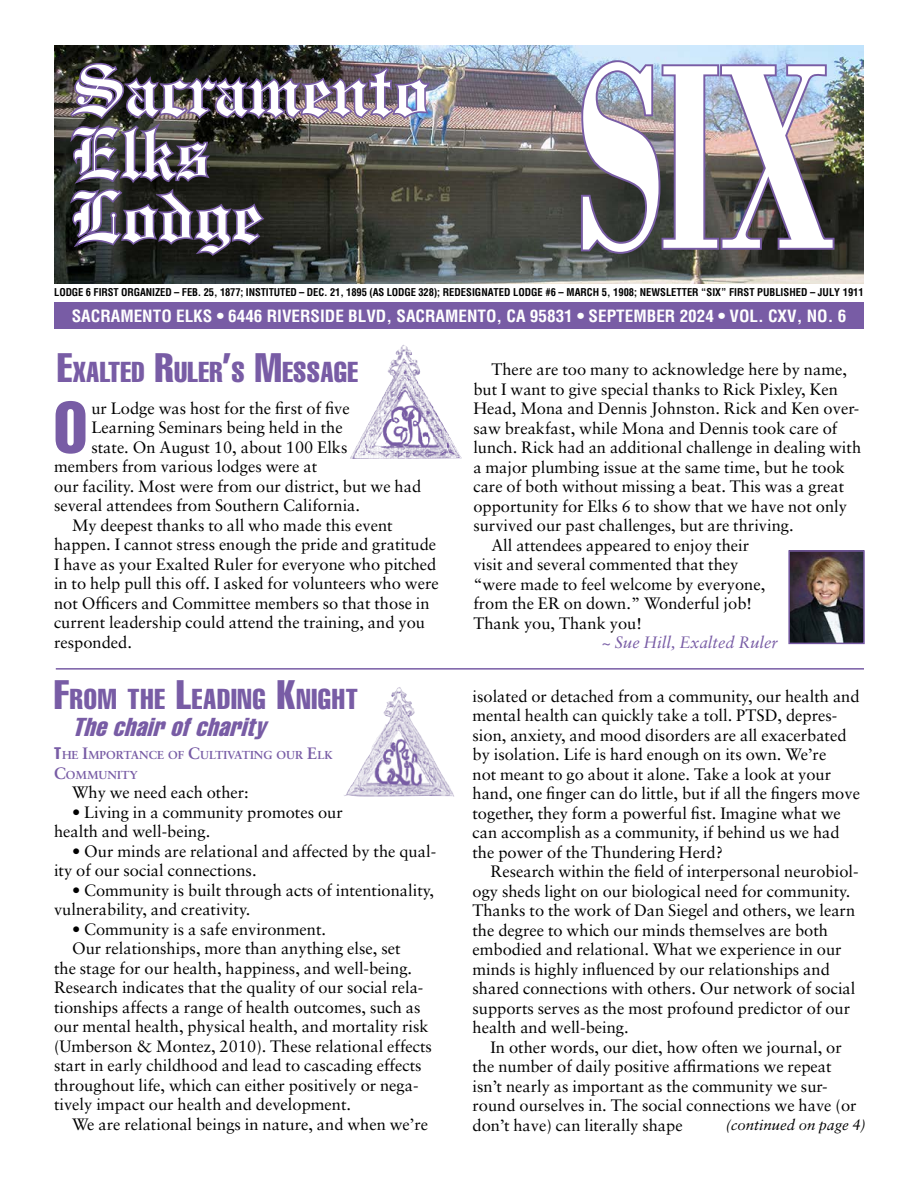
<style>
.page{position:relative;width:918px;height:1188px;background:#fff}
.page>*{position:absolute;margin:0;border:0;box-sizing:border-box;transform-origin:0 0}
.t1{font:700 271.8px "Bodoni";color:#fff;scale:.61 1}
.t2{font:72px/63px "Engravers Old English BT";color:#fff;scale:1.12 1}
.body_11_13_w_drop{font:extra-condensed 71.25px "Helvetica";color:#785ca5}
.head_21{font:extra-condensed 28.35px "Helvetica";letter-spacing:.03em;color:#785ca5}
.head_21-2{font:italic extra-condensed 25.5px "Helvetica";color:#785ca5}
.body_11_13{font:16.5px/19.5px "Sabon";color:#000}
.body_11_13_w_drop-2{font:16.5px "Sabon";color:#000}
.t3{font:700 condensed 16.5px "Helvetica";color:#fff;scale:1.04 1}
.body_11_13-2{font:italic 16.5px "Sabon";color:#785ca5}
.body_11_12_no_indent{font:italic 15px "Sabon";color:#000}
.body_11_13_w_drop-3{font:700 11.55px/19.5px "Sabon";color:#785ca5}
.t4{font:700 condensed 10.5px "Helvetica";color:#000}
.s1{font-size:40.5px}
.s2{font-family:"Helvetica";font-weight:400;font-stretch:extra-condensed;font-size:16.5px}
.s3{font-size:16.5px}
</style>
<div class="page">
<img style="left:54px;top:45px;width:810px;height:238px">
<img style="left:579px;top:58px;width:257px;height:198px">
<div style="left:54px;top:302px;width:810px;height:27px;background:#785ca5"></div>
<img style="left:64px;top:61px;width:369px;height:197px">
<img style="left:344px;top:687px;width:110px;height:110px">
<img style="left:350px;top:345px;width:112px;height:114px">
<hr style="left:56px;top:668px;width:808px;height:2px;background:#785ca5">
<img style="left:791px;top:553px;width:71px;height:88px">
<div style="left:788px;top:550px;width:77px;height:94px;border:2px solid #785ca5"></div>
<p class="t2" style="left:71px;top:59px;width:322px">Sacramento<br>Elks<br>Lodge</p>
<p class="t1" style="left:575px;top:-12px;width:424px">SIX</p>
<p class="t4" style="left:54px;top:286px;width:811px">LODGE 6 FIRST ORGANIZED – FEB. 25, 1877; INSTITUTED – DEC. 21, 1895 (AS LODGE 328); REDESIGNATED LODGE #6 – MARCH 5, 1908; NEWSLETTER “SIX” FIRST PUBLISHED – JULY 1911</p>
<p class="t3" style="left:72px;top:306px;width:746px">SACRAMENTO ELKS • 6446 RIVERSIDE BLVD, SACRAMENTO, CA 95831 • SEPTEMBER 2024 • VOL. CXV, NO. 6</p>
<p class="head_21" style="left:57px;top:354px;width:302px"><span class="s1">E</span>XALTED <span class="s1">R</span>ULER<span class="s1">’</span>S <span class="s1">M</span>ESSAGE</p>
<p class="body_11_13_w_drop" style="left:54px;top:382px;width:35px">O</p>
<p class="body_11_13_w_drop-2" style="left:91px;top:398px;width:260px">ur Lodge was host for the first of five</p>
<p class="body_11_13_w_drop-2" style="left:91px;top:418px;width:253px">Learning Seminars being held in the</p>
<p class="body_11_13_w_drop-2" style="left:91px;top:437px;width:258px">state. On August 10, about 100 Elks</p>
<p class="body_11_13_w_drop-2" style="left:54px;top:457px;width:265px">members from various lodges were at</p>
<p class="body_11_13_w_drop-2" style="left:54px;top:476px;width:369px">our facility. Most were from our district, but we had</p>
<p class="body_11_13_w_drop-2" style="left:54px;top:496px;width:308px">several attendees from Southern California.</p>
<p class="body_11_13" style="left:54px;top:515px;width:386px;text-indent:18px">My deepest thanks to all who made this event happen. I cannot stress enough the pride and gratitude I have as your Exalted Ruler for everyone who pitched in to help pull this off. I asked for volunteers who were not Officers and Committee members so that those in current leadership could attend the training, and you responded.</p>
<p class="head_21" style="left:54px;top:681px;width:305px"><span class="s1">F</span>ROM THE <span class="s1">L</span>EADING <span class="s1">K</span>NIGHT</p>
<p class="head_21-2" style="left:72px;top:711px;width:203px">Thechairofcharity</p>
<p class="body_11_13_w_drop-3" style="left:54px;top:745px;width:280px"><span class="s2">T</span>HE <span class="s3">I</span>MPORTANCE OF <span class="s3">C</span>ULTIVATING OUR <span class="s3">E</span>LK<br><span class="s3">C</span>OMMUNITY</p>
<p class="body_11_13" style="left:72px;top:782px;width:178px">Why we need each other:</p>
<p class="body_11_13" style="left:54px;top:802px;width:290px;text-indent:18px">• Living in a community promotes our health and well-being.</p>
<p class="body_11_13" style="left:54px;top:841px;width:384px;text-indent:18px">• Our minds are relational and affected by the qual&shy;ity of our social connections.</p>
<p class="body_11_13" style="left:54px;top:880px;width:382px;text-indent:18px">• Community is built through acts of intentionality, vulnerability, and creativity.</p>
<p class="body_11_13" style="left:72px;top:919px;width:256px">• Community is a safe environment.</p>
<p class="body_11_13" style="left:54px;top:938px;width:380px;text-indent:18px">Our relationships, more than anything else, set<br>the stage for our health, happiness, and well-being.<br>Research indicates that the quality of our social rela&shy;tionships affects a range of health outcomes, such as our mental health, physical health, and mortality risk (Umberson &amp; Montez, 2010). These relational effects start in early childhood and lead to cascading effects throughout life, which can either positively or nega&shy;tively impact our health and development.</p>
<p class="body_11_13" style="left:72px;top:1114px;width:358px">We are relational beings in nature, and when we’re</p>
<p class="body_11_13" style="left:473px;top:359px;width:389px;text-indent:18px">There are too many to acknowledge here by name, but I want to give special thanks to Rick Pixley, Ken Head, Mona and Dennis Johnston. Rick and Ken over&shy;saw breakfast, while Mona and Dennis took care of lunch. Rick had an additional challenge in dealing with a major plumbing issue at the same time, but he took care of both without missing a beat. This was a great opportunity for Elks 6 to show that we have not only survived our past challenges, but are thriving.</p>
<p class="body_11_13" style="left:473px;top:535px;width:293px;text-indent:18px">All attendees appeared to enjoy their visit and several commented that they “were made to feel welcome by everyone, from the ER on down.” Wonderful job!<br>Thank you, Thank you!</p>
<p class="body_11_13-2" style="left:602px;top:633px;width:178px">~ Sue Hill, Exalted Ruler</p>
<p class="body_11_13" style="left:472px;top:686px;width:389px">isolated or detached from a community, our health and mental health can quickly take a toll. PTSD, depres&shy;sion, anxiety, and mood disorders are all exacerbated by isolation. Life is hard enough on its own. We’re<br>not meant to go about it alone. Take a look at your hand, one finger can do little, but if all the fingers move together, they form a powerful fist. Imagine what we can accomplish as a community, if behind us we had the power of the Thundering Herd?</p>
<p class="body_11_13" style="left:472px;top:862px;width:388px;text-indent:18px">Research within the field of interpersonal neurobiol&shy;ogy sheds light on our biological need for community.<br>Thanks to the work of Dan Siegel and others, we learn the degree to which our minds themselves are both embodied and relational. What we experience in our minds is highly influenced by our relationships and shared connections with others. Our network of social supports serves as the most profound predictor of our health and well-being.</p>
<p class="body_11_13" style="left:472px;top:1037px;width:386px;text-indent:18px">In other words, our diet, how often we journal, or the number of daily positive affirmations we repeat isn’t nearly as important as the community we sur&shy;round ourselves in. The social connections we have (or don’t have) can literally shape</p>
<p class="body_11_12_no_indent" style="left:726px;top:1116px;width:141px">(continued on page 4)</p>
</div>
